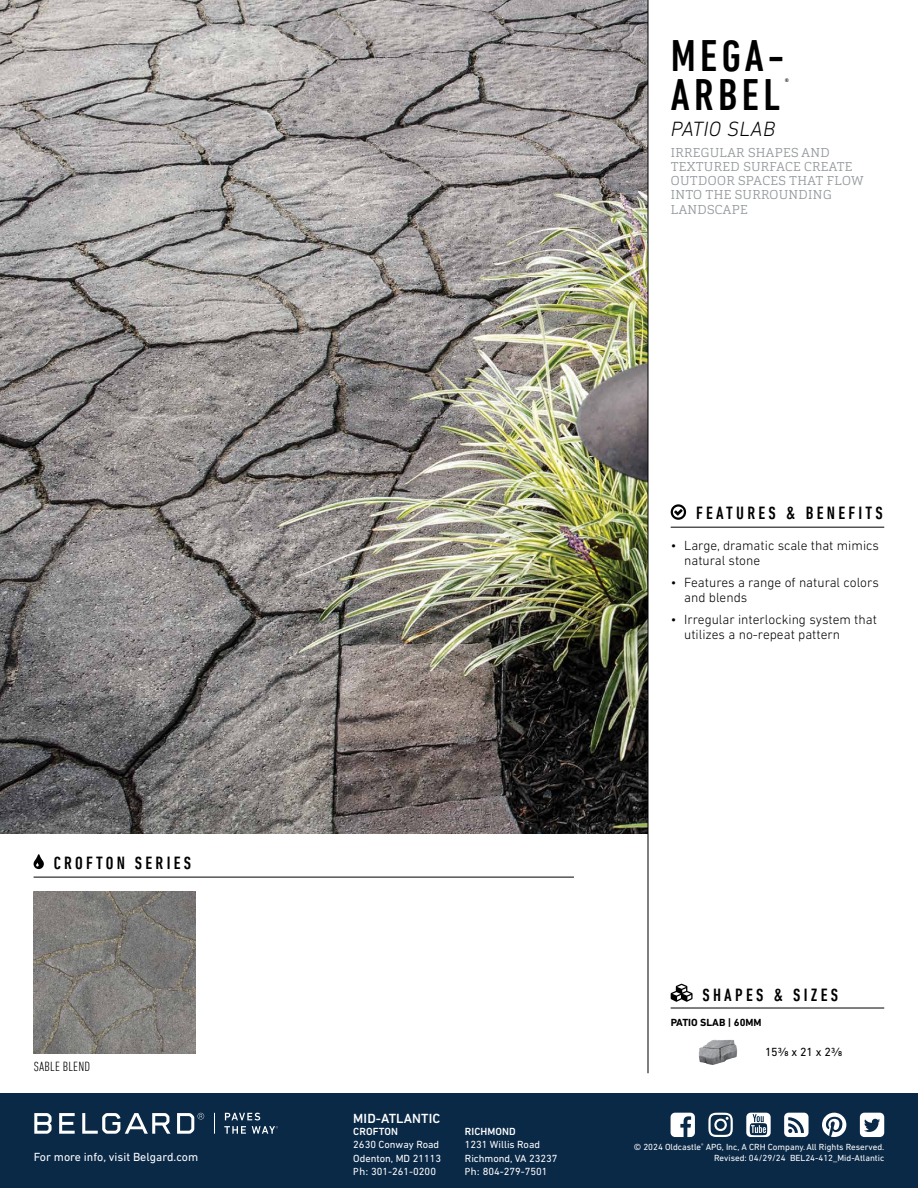
<style>
.page{position:relative;width:918px;height:1188px;background:#fff}
.page>*{position:absolute;margin:0;border:0;box-sizing:border-box;transform-origin:0 0}
.t1{font:500 condensed 45px/39px "DIN Next LT Pro";letter-spacing:.1em;color:#000}
.t2{font:italic 300 21px "DIN Next LT Pro";letter-spacing:.02em;color:#000}
.t3{font:500 condensed 18px "DIN Next LT Pro";letter-spacing:.18em;color:#000}
.t4{font:300 13.5px/15px "DIN Next LT Pro";color:#000}
.t5{font:500 13.5px "DIN Next LT Pro";letter-spacing:.01em;color:#fff}
.t6{font:300 condensed 13.5px "DIN Next LT Pro";letter-spacing:.02em;color:#000}
.t7{font:300 12.75px/14.2px "Cargan";letter-spacing:.02em;color:#959b9f}
.t8{font:12px "DIN Next LT Pro";color:#fff}
.t9{font:12px "DIN Next LT Pro";color:#000}
.t10{font:10.5px/13.5px "DIN Next LT Pro";color:#fff}
.t11{font:500 10.5px "DIN Next LT Pro";letter-spacing:.01em;color:#fff}
.t12{font:700 10.5px "DIN Next LT Pro";color:#000}
.t13{font:500 condensed 9.6px "DIN Next LT Pro";color:#000}
.t14{font:9px "DIN Next LT Pro";color:#fff}
.s1{font-family:"Myriad Pro"}
</style>
<div class="page">
<div style="left:0;top:1094px;width:918px;height:94px;background:#0a2947"></div>
<hr style="left:671px;top:527px;width:213px;height:1px;background:#000">
<svg style="left:671px;top:504px;width:15px;height:16px"></svg>
<hr style="left:671px;top:1008px;width:213px;height:1px;background:#000">
<svg style="left:671px;top:984px;width:22px;height:18px"></svg>
<img style="left:699px;top:1040px;width:15px;height:22px">
<img style="left:34px;top:892px;width:162px;height:162px">
<hr style="left:34px;top:877px;width:540px;height:1px;background:#000">
<svg style="left:34px;top:854px;width:10px;height:15px"></svg>
<img style="left:0;top:0;width:648px;height:834px">
<hr style="left:648px;top:0;width:1px;height:1073px;background:#000">
<svg style="left:822px;top:1113px;width:24px;height:24px"></svg>
<svg style="left:708px;top:1113px;width:25px;height:24px"></svg>
<svg style="left:671px;top:1113px;width:24px;height:24px"></svg>
<svg style="left:860px;top:1113px;width:24px;height:24px"></svg>
<svg style="left:746px;top:1113px;width:25px;height:24px"></svg>
<svg style="left:784px;top:1113px;width:25px;height:24px"></svg>
<svg style="left:225px;top:1113px;width:35px;height:7px"></svg>
<svg style="left:224px;top:1126px;width:22px;height:8px"></svg>
<svg style="left:34px;top:1113px;width:18px;height:21px"></svg>
<svg style="left:59px;top:1113px;width:16px;height:21px"></svg>
<svg style="left:82px;top:1113px;width:88px;height:21px"></svg>
<svg style="left:177px;top:1113px;width:27px;height:21px"></svg>
<svg style="left:214px;top:1113px;width:1px;height:21px"></svg>
<svg style="left:252px;top:1126px;width:26px;height:8px"></svg>
<h3 class="t3" style="left:54px;top:853px;width:139px">CROFTON SERIES</h3>
<p class="t6" style="left:34px;top:1058px;width:58px">SABLE BLEND</p>
<p class="t8" style="left:34px;top:1150px;width:166px">For more info, visit Belgard.com</p>
<h1 class="t1" style="left:671px;top:36px;width:115px">MEGA-<br>ARBEL</h1>
<p class="t13" style="left:785px;top:76px;width:6px">®</p>
<h2 class="t2" style="left:671px;top:116px;width:106px">PATIO SLAB</h2>
<p class="t7" style="left:671px;top:145px;width:195px">IRREGULAR SHAPES AND<br>TEXTURED SURFACE CREATE<br>OUTDOOR SPACES THAT FLOW<br>INTO THE SURROUNDING<br>LANDSCAPE</p>
<h3 class="t3" style="left:696px;top:502px;width:188px">FEATURES &amp; BENEFITS</h3>
<p class="t4" style="left:684px;top:538px;width:196px;text-indent:-14px">• Large, dramatic scale that mimics natural stone</p>
<p class="t4" style="left:684px;top:575px;width:196px;text-indent:-14px">• Features a range of natural colors and blends</p>
<p class="t4" style="left:684px;top:612px;width:194px;text-indent:-14px">• Irregular interlocking system that utilizes a no-repeat pattern</p>
<p class="t5" style="left:353px;top:1110px;width:89px">MID-ATLANTIC</p>
<p class="t11" style="left:353px;top:1125px;width:46px">CROFTON</p>
<p class="t10" style="left:353px;top:1138px;width:89px">2630 Conway Road<br>Odenton, MD 21113<br><span class="s1">Ph:</span> 301-261-0200</p>
<p class="t11" style="left:465px;top:1125px;width:52px">RICHMOND</p>
<p class="t10" style="left:465px;top:1138px;width:94px">1231 Willis Road<br>Richmond, VA 23237<br><span class="s1">Ph:</span> 804-279-7501</p>
<h3 class="t3" style="left:703px;top:984px;width:137px">SHAPES &amp; SIZES</h3>
<p class="t12" style="left:671px;top:1016px;width:92px">PATIO SLAB | 60MM</p>
<p class="t9" style="left:765px;top:1045px;width:78px">153/8 x 21 x 23/8</p>
<p class="t14" style="left:634px;top:1142px;width:252px">© 2024 Oldcastle<sup>®</sup> APG, Inc, A CRH Company.All Rights Reserved.</p>
<p class="t14" style="left:714px;top:1153px;width:172px">Revised: 04/29/24 BEL24-412_Mid-Atlantic</p>
</div>
